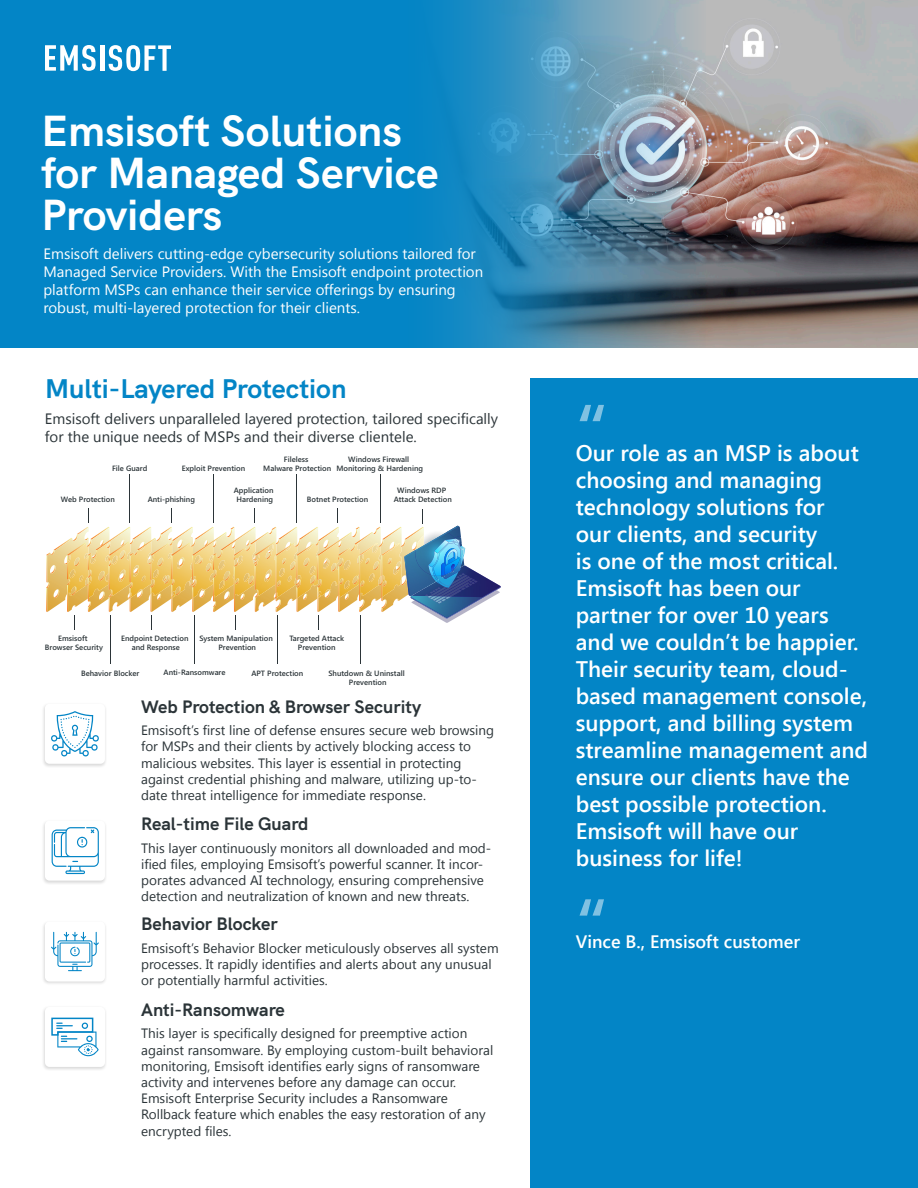
<style>
.page{position:relative;width:918px;height:1188px;background:#fff}
.page>*{position:absolute;margin:0;border:0;box-sizing:border-box;transform-origin:0 0}
.t1{font:600 75px "Segoe UI";color:#fff}
.t2{font:700 43.5px "HK Grotesk";color:#fff}
.t3{font:700 27px "HK Grotesk";color:#0385c6}
.t4{font:600 22.5px/27px "Segoe UI";color:#fff}
.t5{font:700 18px "HK Grotesk";color:#2b3438}
.t6{font:600 18px "Segoe UI";color:#fff}
.t7{font:15px/18px "Segoe UI";color:#fff}
.t8{font:15px/18px "Segoe UI";color:#2b3438}
.t9{font:13.5px/16.2px "Segoe UI";color:#2b3438}
.t10{font:600 7.65px/9.1px "Segoe UI";color:#2b3438;text-align:center}
</style>
<div class="page">
<div style="left:0;top:0;width:918px;height:348px;background:#0385c6"></div>
<img style="left:705px;top:0;width:213px;height:348px">
<img style="left:578px;top:0;width:127px;height:348px">
<svg style="left:444px;top:0;width:134px;height:348px;background:#2e8cbc"></svg>
<div style="left:531px;top:378px;width:387px;height:810px;background:#0385c6"></div>
<svg style="left:45px;top:45px;width:51px;height:26px"></svg>
<hr style="left:100px;top:45px;width:4px;height:26px;background:#fff">
<svg style="left:109px;top:45px;width:62px;height:26px"></svg>
<div style="left:41px;top:702px;width:66px;height:66px;background:#000;opacity:.15"></div>
<div style="left:45px;top:704px;width:60px;height:60px;background:#fff;border-radius:4px"></div>
<svg style="left:51px;top:711px;width:48px;height:45px"></svg>
<div style="left:41px;top:819px;width:66px;height:66px;background:#000;opacity:.15"></div>
<div style="left:45px;top:821px;width:60px;height:60px;background:#fff;border-radius:4px"></div>
<svg style="left:52px;top:827px;width:47px;height:47px"></svg>
<div style="left:41px;top:920px;width:66px;height:66px;background:#f2f2f2"></div>
<div style="left:45px;top:922px;width:60px;height:60px;background:#fff;border-radius:4px"></div>
<svg style="left:51px;top:932px;width:48px;height:39px"></svg>
<hr style="left:110px;top:615px;width:1px;height:49px;background:#2b3438">
<hr style="left:194px;top:615px;width:1px;height:49px;background:#2b3438">
<hr style="left:277px;top:615px;width:1px;height:49px;background:#2b3438">
<hr style="left:360px;top:615px;width:1px;height:49px;background:#2b3438">
<hr style="left:297px;top:475px;width:1px;height:48px;background:#2b3438">
<hr style="left:213px;top:475px;width:1px;height:48px;background:#2b3438">
<hr style="left:129px;top:475px;width:1px;height:48px;background:#2b3438">
<hr style="left:380px;top:475px;width:1px;height:48px;background:#2b3438">
<svg style="left:46px;top:508px;width:455px;height:122px"></svg>
<div style="left:41px;top:1005px;width:66px;height:66px;background:#000;opacity:.15"></div>
<div style="left:45px;top:1007px;width:60px;height:60px;background:#fff;border-radius:4px"></div>
<svg style="left:51px;top:1017px;width:48px;height:39px"></svg>
<p class="t2" style="left:42px;top:97px;width:362px">Emsisoft Solutions</p>
<p class="t2" style="left:42px;top:139px;width:399px">for Managed Service</p>
<p class="t2" style="left:42px;top:181px;width:182px">Providers</p>
<p class="t7" style="left:44px;top:244px;width:441px">Emsisoft delivers cutting-edge cybersecurity solutions tailored for Managed Service Providers. With the Emsisoft endpoint protection platform MSPs can enhance their service offerings by ensuring robust, multi-layered protection for their clients.</p>
<p class="t3" style="left:45px;top:367px;width:303px">Multi-Layered Protection</p>
<p class="t8" style="left:45px;top:409px;width:455px">Emsisoft delivers unparalleled layered protection, tailored specifically for the unique needs of MSPs and their diverse clientele.</p>
<p class="t10" style="left:336px;top:454px;width:88px">Windows Firewall<br>Monitoring &amp; Hardening</p>
<p class="t10" style="left:263px;top:454px;width:69px">Fileless<br>Malware Protection</p>
<p class="t10" style="left:307px;top:495px;width:63px">Botnet Protection</p>
<p class="t10" style="left:112px;top:463px;width:37px">File Guard</p>
<p class="t10" style="left:182px;top:463px;width:65px">Exploit Prevention</p>
<p class="t10" style="left:234px;top:485px;width:41px">Application<br>Hardening</p>
<p class="t10" style="left:394px;top:485px;width:60px">Windows RDP<br>Attack Detection</p>
<p class="t10" style="left:61px;top:495px;width:56px">Web Protection</p>
<p class="t10" style="left:148px;top:495px;width:49px">Anti-phishing</p>
<p class="t10" style="left:45px;top:633px;width:59px">Emsisoft<br>Browser Security</p>
<p class="t10" style="left:81px;top:668px;width:60px">Behavior Blocker</p>
<p class="t10" style="left:164px;top:667px;width:63px">Anti-Ransomware</p>
<p class="t10" style="left:121px;top:633px;width:69px">Endpoint Detection and Response</p>
<p class="t10" style="left:200px;top:633px;width:75px">System Manipulation<br>Prevention</p>
<p class="t10" style="left:251px;top:669px;width:54px">APT Protection</p>
<p class="t10" style="left:289px;top:633px;width:56px">Targeted Attack<br>Prevention</p>
<p class="t10" style="left:328px;top:668px;width:78px">Shutdown &amp; Uninstall<br>Prevention</p>
<p class="t5" style="left:141px;top:693px;width:282px">Web Protection &amp; Browser Security</p>
<p class="t9" style="left:141px;top:722px;width:354px">Emsisoft’s first line of defense ensures secure web browsing for MSPs and their clients by actively blocking access to malicious websites. This layer is essential in protecting against credential phishing and malware, utilizing up-to&shy;date threat intelligence for immediate response.</p>
<p class="t5" style="left:141px;top:810px;width:169px">Real-time File Guard</p>
<p class="t9" style="left:141px;top:839px;width:352px">This layer continuously monitors all downloaded and mod&shy;ified files, employing Emsisoft’s powerful scanner. It incor&shy;porates advanced AI technology, ensuring comprehensive detection and neutralization of known and new threats.</p>
<p class="t5" style="left:141px;top:910px;width:138px">Behavior Blocker</p>
<p class="t9" style="left:141px;top:939px;width:359px">Emsisoft’s Behavior Blocker meticulously observes all system processes. It rapidly identifies and alerts about any unusual or potentially harmful activities.</p>
<p class="t5" style="left:141px;top:996px;width:145px">Anti-Ransomware</p>
<p class="t9" style="left:141px;top:1025px;width:354px">This layer is specifically designed for preemptive action against ransomware. By employing custom-built behavioral monitoring, Emsisoft identifies early signs of ransomware activity and intervenes before any damage can occur.<br>Emsisoft Enterprise Security includes a Ransomware Rollback feature which enables the easy restoration of any encrypted files.</p>
<h1 class="t1" style="left:576px;top:379px;width:34px">“</h1>
<p class="t4" style="left:576px;top:438px;width:294px">Our role as an MSP is about choosing and managing technology solutions for<br>our clients, and security<br>is one of the most critical.<br>Emsisoft has been our partner for over 10 years and we couldn’t be happier.<br>Their security team, cloud&shy;based management console, support, and billing system streamline management and ensure our clients have the best possible protection.<br>Emsisoft will have our business for life!</p>
<h1 class="t1" style="left:576px;top:874px;width:34px">“</h1>
<p class="t6" style="left:576px;top:929px;width:226px">Vince B., Emsisoft customer</p>
</div>
